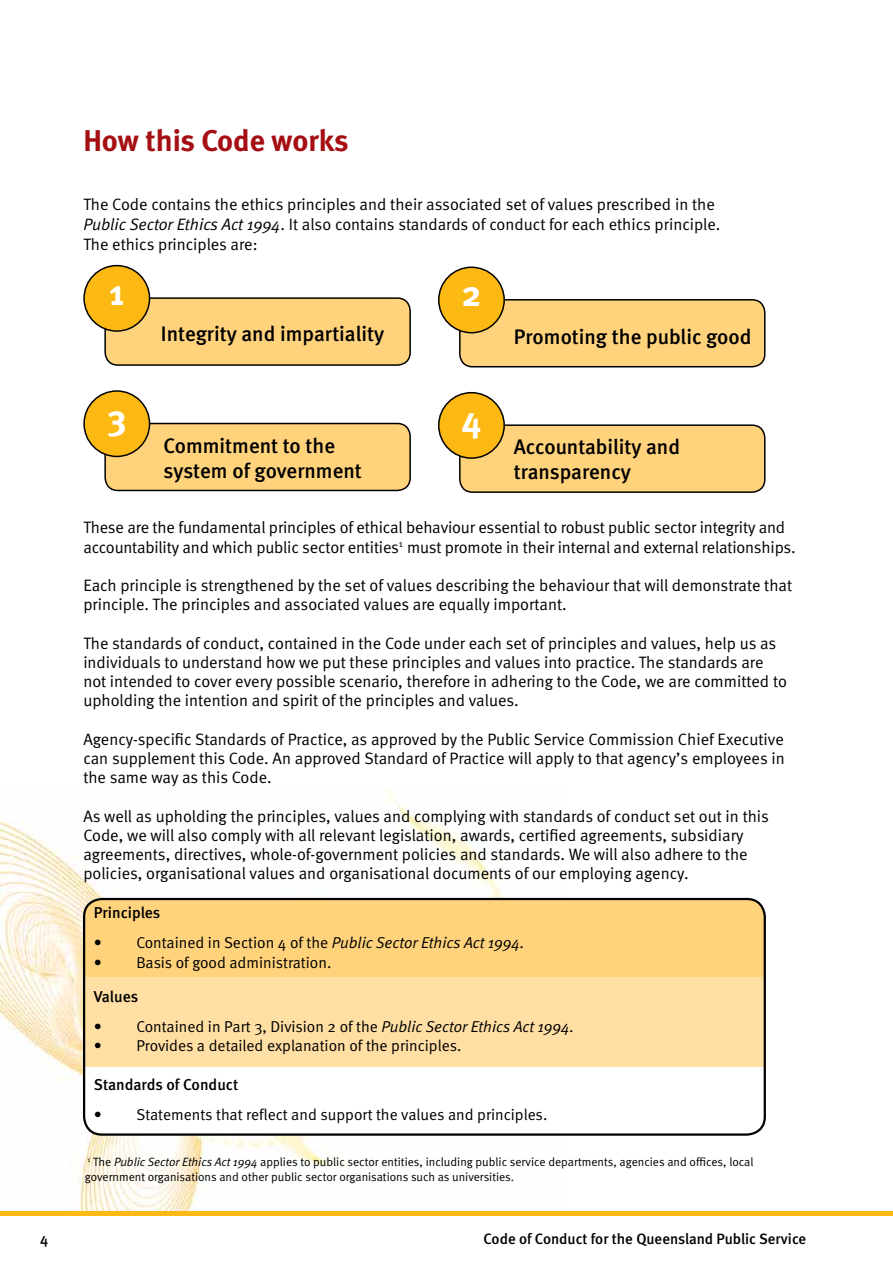
<style>
.page{position:relative;width:893px;height:1263px;background:#fff}
.page>*{position:absolute;margin:0;border:0;box-sizing:border-box;transform-origin:0 0}
.t1{font:700 36px "Meta";color:#fff}
.t2{font:700 30px "Meta";color:#a50e12}
.t3{font:500 21px/25.2px "Meta";color:#000}
.t4{font:16.5px/19.2px "Meta Normal";color:#000}
.t5{font:15.75px "Meta Normal";color:#000}
.t6{font:italic 15.75px "Meta Normal";color:#000}
.t7{font:500 15.75px "Meta";color:#000}
.t8{font:500 15px "Meta";color:#000}
.t9{font:12px/15px "Meta Normal";color:#000}
.s1{font-style:italic}
.s2{font-style:normal}
</style>
<div class="page">
<img style="left:1px;top:788px;width:561px;height:422px">
<div style="left:1px;top:1211px;width:892px;height:5px;background:#fdb913"></div>
<div style="left:84px;top:899px;width:681px;height:235px;background:#fff;border-radius:18px"></div>
<div style="left:105px;top:423px;width:305px;height:67px;background:#ffd27c;border-radius:13px"></div>
<div style="left:104px;top:423px;width:307px;height:68px;border:2px solid #000;border-radius:13px"></div>
<div style="left:460px;top:425px;width:305px;height:67px;background:#ffd27c;border-radius:13px"></div>
<div style="left:459px;top:424px;width:306px;height:69px;border:2px solid #000;border-radius:13px"></div>
<div style="left:460px;top:300px;width:305px;height:67px;background:#ffd27c;border-radius:13px"></div>
<div style="left:459px;top:299px;width:306px;height:68px;border:2px solid #000;border-radius:13px"></div>
<div style="left:84px;top:391px;width:66px;height:65px;background:#fdb913;border-radius:50%"></div>
<div style="left:83px;top:390px;width:67px;height:67px;border:2px solid #000;border-radius:50%"></div>
<div style="left:439px;top:393px;width:65px;height:65px;background:#fdb913;border-radius:50%"></div>
<div style="left:438px;top:392px;width:67px;height:67px;border:2px solid #000;border-radius:50%"></div>
<div style="left:439px;top:267px;width:65px;height:66px;background:#fdb913;border-radius:50%"></div>
<div style="left:438px;top:266px;width:67px;height:67px;border:2px solid #000;border-radius:50%"></div>
<div style="left:105px;top:298px;width:305px;height:67px;background:#ffd27c;border-radius:13px"></div>
<div style="left:104px;top:297px;width:307px;height:69px;border:2px solid #000;border-radius:13px"></div>
<div style="left:84px;top:266px;width:66px;height:65px;background:#fdb913;border-radius:50%"></div>
<div style="left:83px;top:265px;width:67px;height:67px;border:2px solid #000;border-radius:50%"></div>
<div style="left:84px;top:899px;width:681px;height:79px;background:#ffd27c"></div>
<div style="left:84px;top:978px;width:681px;height:89px;background:#ffdfa4"></div>
<div style="left:83px;top:898px;width:683px;height:238px;border:2px solid #000;border-radius:18px"></div>
<h2 class="t2" style="left:83px;top:123px;width:267px">How this Code works</h2>
<p class="t4" style="left:83px;top:194px;width:638px;line-height:19.8px">The Code contains the ethics principles and their associated set of values prescribed in the<br><span class="s1">Public Sector Ethics Act 1994</span>. It also contains standards of conduct for each ethics principle.<br>The ethics principles are:</p>
<h1 class="t1" style="left:109px;top:271px;width:17px">1</h1>
<p class="t3" style="left:161px;top:321px;width:225px">Integrity and impartiality</p>
<h1 class="t1" style="left:461px;top:273px;width:22px">2</h1>
<h1 class="t1" style="left:107px;top:396px;width:21px">3</h1>
<h1 class="t1" style="left:462px;top:398px;width:21px">4</h1>
<p class="t3" style="left:164px;top:434px;width:200px">Commitment to the system of government</p>
<p class="t3" style="left:514px;top:325px;width:239px">Promoting the public good</p>
<p class="t3" style="left:514px;top:434px;width:168px">Accountability and transparency</p>
<p class="t4" style="left:83px;top:518px;width:714px">These are the fundamental principles of ethical behaviour essential to robust public sector integrity and accountability and which public sector entities<sup>1</sup> must promote in their internal and external relationships.</p>
<p class="t4" style="left:83px;top:575px;width:710px">Each principle is strengthened by the set of values describing the behaviour that will demonstrate that principle. The principles and associated values are equally important.</p>
<p class="t4" style="left:83px;top:633px;width:705px">The standards of conduct, contained in the Code under each set of principles and values, help us as individuals to understand how we put these principles and values into practice. The standards are not intended to cover every possible scenario, therefore in adhering to the Code, we are committed to upholding the intention and spirit of the principles and values.</p>
<p class="t4" style="left:83px;top:729px;width:703px;text-align:justify">Agency-specific Standards of Practice, as approved by the Public Service Commission Chief Executive can supplement this Code. An approved Standard of Practice will apply to that agency’s employees in the same way as this Code.</p>
<p class="t4" style="left:83px;top:806px;width:687px">As well as upholding the principles, values and complying with standards of conduct set out in this Code, we will also comply with all relevant legislation, awards, certified agreements, subsidiary agreements, directives, whole-of-government policies and standards. We will also adhere to the policies, organisational values and organisational documents of our employing agency.</p>
<p class="t7" style="left:94px;top:904px;width:68px">Principles</p>
<p class="t6" style="left:94px;top:934px;width:432px"><span class="s2">• Contained in Section 4 of the</span> Public Sector Ethics Act 1994.</p>
<p class="t5" style="left:94px;top:953px;width:239px">• Basis of good administration.</p>
<p class="t7" style="left:94px;top:987px;width:46px">Values</p>
<p class="t5" style="left:94px;top:1017px;width:482px">• Contained in Part 3, Division 2 of the <span class="s1">Public Sector Ethics Act 1994.</span></p>
<p class="t5" style="left:94px;top:1036px;width:369px">• Provides a detailed explanation of the principles.</p>
<p class="t7" style="left:94px;top:1075px;width:146px">Standards of Conduct</p>
<p class="t5" style="left:94px;top:1105px;width:455px">• Statements that reflect and support the values and principles.</p>
<p class="t9" style="left:85px;top:1154px;width:670px"><sup>1</sup> The <span class="s1">Public Sector Ethics Act 1994</span> applies to public sector entities, including public service departments, agencies and offices, local government organisations and other public sector organisations such as universities.</p>
<p class="t8" style="left:40px;top:1230px;width:10px">4</p>
<p class="t8" style="left:484px;top:1230px;width:324px">Code of Conduct for the Queensland Public Service</p>
</div>
